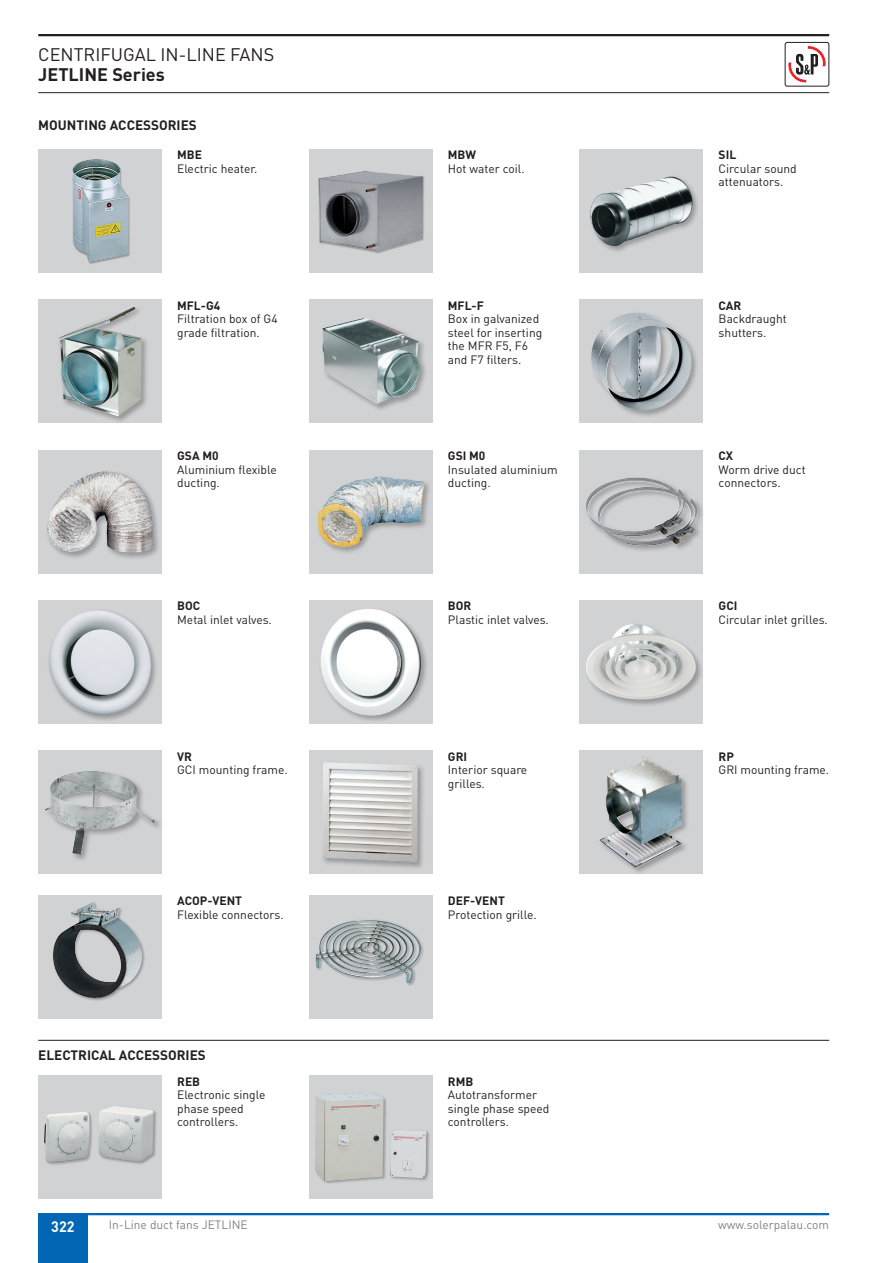
<style>
.page{position:relative;width:893px;height:1263px;background:#fff}
.page>*{position:absolute;margin:0;border:0;box-sizing:border-box;transform-origin:0 0}
.t1{font:18px "DIN";color:#231f20}
.t2{font:700 18px "DIN";color:#231f20}
.t3{font:700 15px "DIN";color:#fff;scale:.95 1}
.t4{font:700 13.5px "DIN";color:#231f20}
.t5{font:12px/13.5px "DIN";color:#231f20}
.t6{font:700 12px "DIN";color:#231f20}
.t7{font:12px "DIN";color:#808285}
</style>
<div class="page">
<hr style="left:38px;top:34px;width:791px;height:2px;background:#231f20">
<hr style="left:38px;top:92px;width:791px;height:1px;background:#231f20">
<svg style="left:788px;top:47px;width:38px;height:36px"></svg>
<div style="left:785px;top:42px;width:44px;height:44px;border:1px solid #231f20;border-radius:2px"></div>
<hr style="left:38px;top:1213px;width:791px;height:2px;background:#0166b3">
<div style="left:38px;top:1214px;width:49px;height:49px;background:#0166b3"></div>
<div style="left:580px;top:149px;width:123px;height:124px;background:#d1d2d4"></div>
<div style="left:588px;top:174px;width:112px;height:80px;background:#231f20;opacity:.33"></div>
<img style="left:590px;top:176px;width:103px;height:70px">
<div style="left:580px;top:300px;width:123px;height:123px;background:#d1d2d4"></div>
<div style="left:589px;top:311px;width:110px;height:108px;background:#231f20;opacity:.33"></div>
<img style="left:591px;top:312px;width:45px;height:55px">
<div style="left:38px;top:450px;width:124px;height:123px;background:#d1d2d4"></div>
<div style="left:45px;top:469px;width:116px;height:91px;background:#231f20;opacity:.33"></div>
<img style="left:47px;top:471px;width:106px;height:82px">
<div style="left:309px;top:450px;width:123px;height:123px;background:#d1d2d4"></div>
<div style="left:315px;top:475px;width:117px;height:80px;background:#231f20;opacity:.33"></div>
<img style="left:317px;top:476px;width:107px;height:72px">
<div style="left:580px;top:600px;width:123px;height:124px;background:#d1d2d4"></div>
<div style="left:584px;top:622px;width:119px;height:85px;background:#231f20;opacity:.33"></div>
<img style="left:585px;top:624px;width:114px;height:80px">
<div style="left:38px;top:751px;width:124px;height:123px;background:#d1d2d4"></div>
<div style="left:44px;top:769px;width:118px;height:93px;background:#d1d2d4"></div>
<img style="left:45px;top:771px;width:110px;height:84px">
<div style="left:309px;top:751px;width:123px;height:123px;background:#d1d2d4"></div>
<div style="left:321px;top:761px;width:104px;height:109px;background:#231f20;opacity:.33"></div>
<img style="left:322px;top:762px;width:96px;height:100px">
<div style="left:38px;top:300px;width:124px;height:123px;background:#d1d2d4"></div>
<div style="left:57px;top:305px;width:92px;height:118px;background:#231f20;opacity:.33"></div>
<img style="left:58px;top:306px;width:84px;height:110px">
<div style="left:309px;top:300px;width:123px;height:123px;background:#d1d2d4"></div>
<div style="left:320px;top:316px;width:108px;height:96px;background:#231f20;opacity:.33"></div>
<img style="left:322px;top:318px;width:98px;height:86px">
<div style="left:580px;top:450px;width:123px;height:123px;background:#d1d2d4"></div>
<div style="left:584px;top:476px;width:119px;height:77px;background:#231f20;opacity:.33"></div>
<img style="left:586px;top:478px;width:44px;height:62px">
<div style="left:38px;top:600px;width:124px;height:124px;background:#d1d2d4"></div>
<div style="left:47px;top:609px;width:112px;height:114px;background:#231f20;opacity:.33"></div>
<img style="left:48px;top:610px;width:107px;height:108px">
<div style="left:309px;top:600px;width:123px;height:124px;background:#d1d2d4"></div>
<div style="left:319px;top:607px;width:110px;height:116px;background:#231f20;opacity:.33"></div>
<img style="left:320px;top:608px;width:101px;height:109px">
<div style="left:580px;top:751px;width:123px;height:123px;background:#d1d2d4"></div>
<div style="left:598px;top:755px;width:92px;height:119px;background:#231f20;opacity:.33"></div>
<img style="left:600px;top:756px;width:82px;height:112px">
<div style="left:38px;top:149px;width:124px;height:124px;background:#d1d2d4"></div>
<div style="left:72px;top:159px;width:59px;height:105px;background:#231f20;opacity:.33"></div>
<img style="left:71px;top:159px;width:57px;height:103px">
<div style="left:309px;top:149px;width:123px;height:124px;background:#d1d2d4"></div>
<div style="left:318px;top:170px;width:107px;height:84px;background:#231f20;opacity:.33"></div>
<img style="left:318px;top:171px;width:48px;height:28px">
<hr style="left:38px;top:1040px;width:791px;height:1px;background:#231f20">
<div style="left:38px;top:895px;width:124px;height:124px;background:#d1d2d4"></div>
<div style="left:52px;top:901px;width:94px;height:101px;background:#231f20;opacity:.33"></div>
<img style="left:52px;top:902px;width:90px;height:97px">
<div style="left:309px;top:895px;width:123px;height:124px;background:#d1d2d4"></div>
<div style="left:315px;top:919px;width:110px;height:68px;background:#231f20;opacity:.33"></div>
<img style="left:316px;top:919px;width:105px;height:65px">
<div style="left:38px;top:1075px;width:124px;height:124px;background:#d1d2d4"></div>
<div style="left:44px;top:1105px;width:113px;height:61px;background:#231f20;opacity:.33"></div>
<img style="left:44px;top:1106px;width:110px;height:56px">
<div style="left:309px;top:1075px;width:123px;height:124px;background:#d1d2d4"></div>
<div style="left:314px;top:1092px;width:116px;height:93px;background:#231f20;opacity:.33"></div>
<img style="left:315px;top:1093px;width:112px;height:88px">
<h1 class="t1" style="left:38px;top:43px;width:238px">CENTRIFUGAL IN-LINE FANS</h1>
<h1 class="t2" style="left:38px;top:62px;width:128px">JETLINE Series</h1>
<p class="t4" style="left:38px;top:117px;width:160px">MOUNTING ACCESSORIES</p>
<p class="t6" style="left:177px;top:147px;width:26px">MBE</p>
<p class="t5" style="left:177px;top:162px;width:82px">Electric heater.</p>
<p class="t6" style="left:448px;top:147px;width:30px">MBW</p>
<p class="t5" style="left:448px;top:162px;width:78px">Hot water coil.</p>
<p class="t6" style="left:719px;top:147px;width:19px">SIL</p>
<p class="t5" style="left:719px;top:162px;width:80px">Circular sound attenuators.</p>
<p class="t6" style="left:177px;top:298px;width:45px">MFL-G4</p>
<p class="t5" style="left:177px;top:312px;width:102px">Filtration box of G4 grade filtration.</p>
<p class="t6" style="left:448px;top:298px;width:37px">MFL-F</p>
<p class="t5" style="left:448px;top:312px;width:96px">Box in galvanized steel for inserting the MFR F5, F6 and F7 filters.</p>
<p class="t6" style="left:719px;top:298px;width:24px">CAR</p>
<p class="t5" style="left:719px;top:312px;width:70px">Backdraught shutters.</p>
<p class="t6" style="left:177px;top:448px;width:43px">GSA M0</p>
<p class="t5" style="left:177px;top:462px;width:101px">Aluminium flexible ducting.</p>
<p class="t6" style="left:448px;top:448px;width:39px">GSI M0</p>
<p class="t5" style="left:448px;top:462px;width:111px">Insulated aluminium ducting.</p>
<p class="t6" style="left:719px;top:448px;width:16px">CX</p>
<p class="t5" style="left:719px;top:462px;width:89px">Worm drive duct connectors.</p>
<p class="t6" style="left:177px;top:598px;width:25px">BOC</p>
<p class="t5" style="left:177px;top:612px;width:96px">Metal inlet valves.</p>
<p class="t6" style="left:448px;top:598px;width:25px">BOR</p>
<p class="t5" style="left:448px;top:612px;width:102px">Plastic inlet valves.</p>
<p class="t6" style="left:719px;top:598px;width:20px">GCI</p>
<p class="t5" style="left:719px;top:612px;width:111px">Circular inlet grilles.</p>
<p class="t6" style="left:177px;top:748px;width:16px">VR</p>
<p class="t5" style="left:177px;top:763px;width:112px">GCI mounting frame.</p>
<p class="t6" style="left:448px;top:748px;width:21px">GRI</p>
<p class="t5" style="left:448px;top:763px;width:81px">Interior square grilles.</p>
<p class="t6" style="left:719px;top:748px;width:17px">RP</p>
<p class="t5" style="left:719px;top:763px;width:112px">GRI mounting frame.</p>
<p class="t6" style="left:177px;top:893px;width:66px">ACOP-VENT</p>
<p class="t5" style="left:177px;top:907px;width:108px">Flexible connectors.</p>
<p class="t6" style="left:448px;top:893px;width:58px">DEF-VENT</p>
<p class="t5" style="left:448px;top:907px;width:90px">Protection grille.</p>
<p class="t4" style="left:38px;top:1046px;width:169px">ELECTRICAL ACCESSORIES</p>
<p class="t6" style="left:177px;top:1073px;width:25px">REB</p>
<p class="t5" style="left:177px;top:1088px;width:90px">Electronic single phase speed controllers.</p>
<p class="t6" style="left:448px;top:1073px;width:27px">RMB</p>
<p class="t5" style="left:448px;top:1088px;width:103px">Autotransformer single phase speed controllers.</p>
<p class="t3" style="left:51px;top:1217px;width:26px">322</p>
<p class="t7" style="left:109px;top:1217px;width:140px">In-Line duct fans JETLINE</p>
<p class="t7" style="left:718px;top:1217px;width:112px">www.solerpalau.com</p>
</div>
